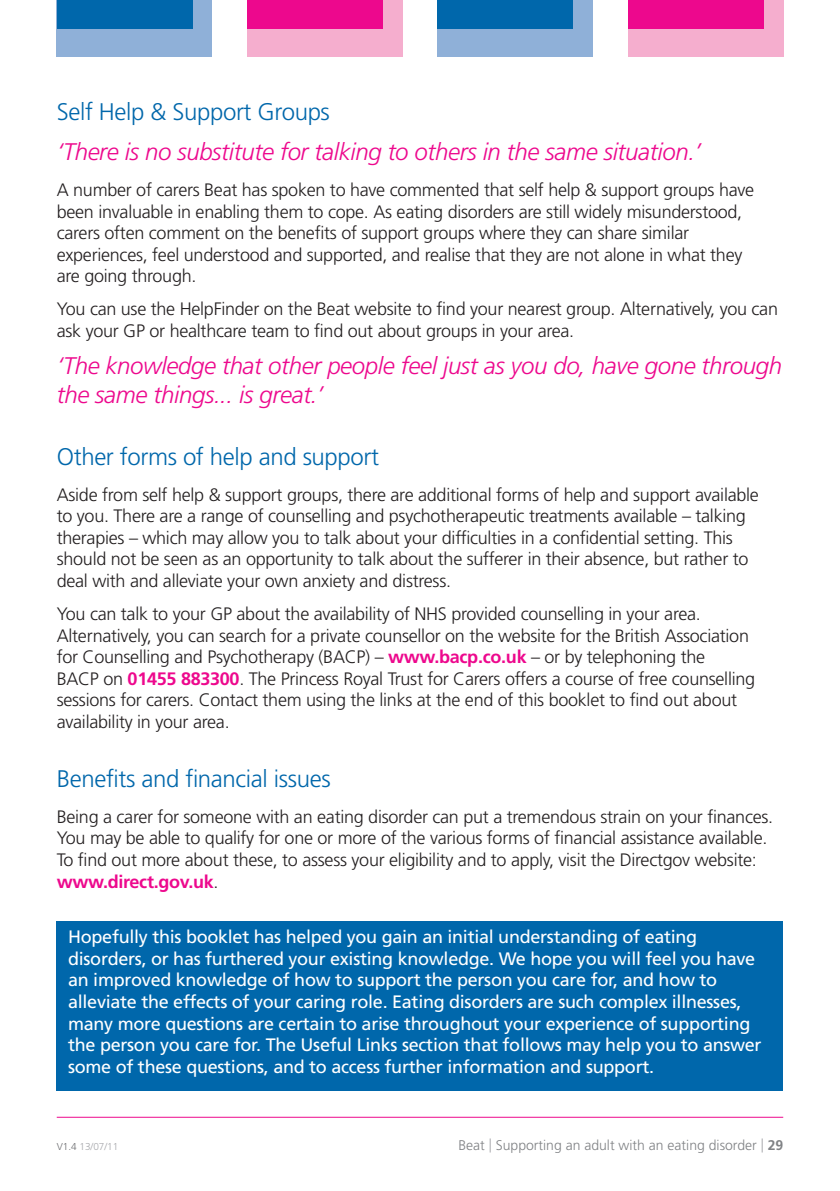
<style>
.page{position:relative;width:840px;height:1191px;background:#fff}
.page>*{position:absolute;margin:0;border:0;box-sizing:border-box;transform-origin:0 0}
.t1{font:italic 300 24px/28.8px "Frutiger";letter-spacing:-.015em;color:#ed088d}
.t2{font:300 24px "Frutiger";letter-spacing:-.015em;color:#0067ab}
.t3{font:300 18px/21.6px "Frutiger";letter-spacing:-.015em;color:#231f20}
.t4{font:18px/21.6px "Frutiger";letter-spacing:-.015em;color:#fff}
.t5{font:300 14px "Frutiger";color:#808285}
.t6{font:300 10px "Frutiger";color:#a8a9ad}
.s1{font-weight:700;color:#ed088d}
.s2{color:#6c6d70}
.s3{color:#a8a9ad}
.s4{font-weight:700}
</style>
<div class="page">
<div style="left:57px;top:921px;width:725px;height:169px;background:#0067ab"></div>
<div style="left:57px;top:0;width:155px;height:57px;background:#8fb0d8"></div>
<div style="left:247px;top:0;width:155px;height:57px;background:#f5aece"></div>
<div style="left:57px;top:0;width:136px;height:28px;background:#0067ab"></div>
<div style="left:247px;top:0;width:136px;height:28px;background:#ed088d"></div>
<div style="left:437px;top:0;width:155px;height:57px;background:#8fb0d8"></div>
<div style="left:627px;top:0;width:155px;height:57px;background:#f5aece"></div>
<div style="left:437px;top:0;width:136px;height:28px;background:#0067ab"></div>
<div style="left:627px;top:0;width:136px;height:28px;background:#ed088d"></div>
<hr style="left:57px;top:1116px;width:725px;height:1px;background:#ed088d">
<h1 class="t2" style="left:57px;top:102px;width:274px">Self Help &amp; Support Groups</h1>
<h1 class="t1" style="left:57px;top:139px;width:645px">‘There is no substitute for talking to others in the same situation.’</h1>
<p class="t3" style="left:57px;top:180px;width:698px">A number of carers Beat has spoken to have commented that self help &amp; support groups have been invaluable in enabling them to cope. As eating disorders are still widely misunderstood, carers often comment on the benefits of support groups where they can share similar experiences, feel understood and supported, and realise that they are not alone in what they are going through.</p>
<p class="t3" style="left:57px;top:300px;width:722px">You can use the HelpFinder on the Beat website to find your nearest group. Alternatively, you can ask your GP or healthcare team to find out about groups in your area.</p>
<h1 class="t1" style="left:57px;top:353px;width:726px">‘The knowledge that other people feel just as you do, have gone through the same things... is great.’</h1>
<h1 class="t2" style="left:57px;top:447px;width:324px">Other forms of help and support</h1>
<p class="t3" style="left:57px;top:485px;width:703px">Aside from self help &amp; support groups, there are additional forms of help and support available to you. There are a range of counselling and psychotherapeutic treatments available – talking therapies – which may allow you to talk about your difficulties in a confidential setting. This should not be seen as an opportunity to talk about the sufferer in their absence, but rather to deal with and alleviate your own anxiety and distress.</p>
<p class="t3" style="left:57px;top:604px;width:699px">You can talk to your GP about the availability of NHS provided counselling in your area.<br>Alternatively, you can search for a private counsellor on the website for the British Association for Counselling and Psychotherapy (BACP) – <span class="s1">www.bacp.co.uk</span> – or by telephoning the<br>BACP on <span class="s1">01455 883300</span>. The Princess Royal Trust for Carers offers a course of free counselling sessions for carers. Contact them using the links at the end of this booklet to find out about availability in your area.</p>
<h1 class="t2" style="left:57px;top:769px;width:275px">Benefits and financial issues</h1>
<p class="t3" style="left:57px;top:807px;width:717px">Being a carer for someone with an eating disorder can put a tremendous strain on your finances.<br>You may be able to qualify for one or more of the various forms of financial assistance available.<br>To find out more about these, to assess your eligibility and to apply, visit the Directgov website: <span class="s1">www.direct.gov.uk</span>.</p>
<p class="t4" style="left:68px;top:927px;width:694px">Hopefully this booklet has helped you gain an initial understanding of eating disorders, or has furthered your existing knowledge. We hope you will feel you have an improved knowledge of how to support the person you care for, and how to alleviate the effects of your caring role. Eating disorders are such complex illnesses, many more questions are certain to arise throughout your experience of supporting the person you care for. The Useful Links section that follows may help you to answer some of these questions, and to access further information and support.</p>
<p class="t6" style="left:57px;top:1143px;width:63px"><span class="s2">V1.4</span> 13/07/11</p>
<p class="t5" style="left:458px;top:1140px;width:326px">Beat <span class="s3">|</span> Supporting an adult with an eating disorder <span class="s3">|</span> <span class="s4">29</span></p>
</div>
